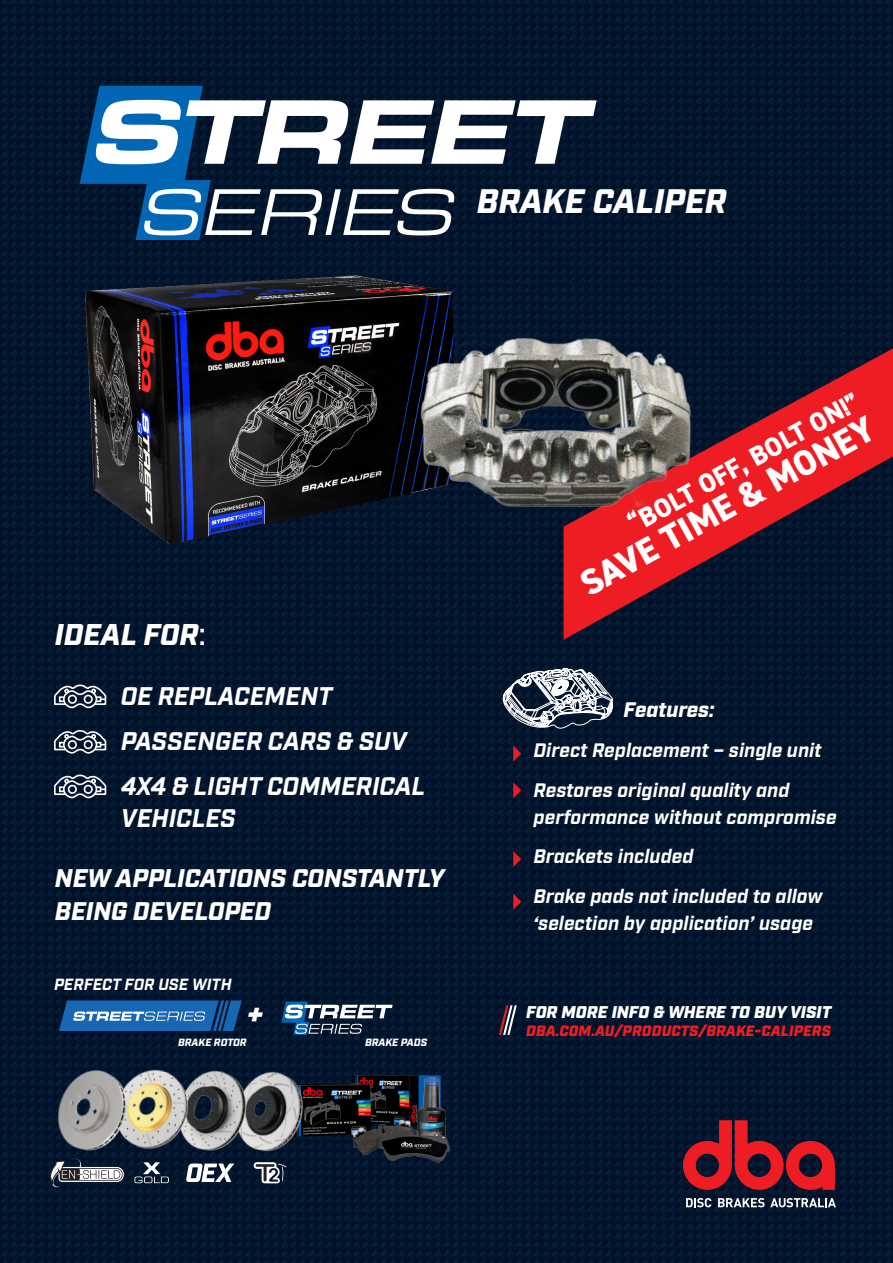
<style>
.page{position:relative;width:893px;height:1263px;background:#fff}
.page>*{position:absolute;margin:0;border:0;box-sizing:border-box;transform-origin:0 0}
.t1{font:800 36px "DIN2014";color:#fff}
.t2{font:italic 800 35.1px "DIN2014";color:#fff}
.t3{font:italic 900 34.05px "Industry";color:#fff}
.t4{font:italic 900 30px "Industry";color:#fff}
.t5{font:800 27px "DIN2014";color:#fff}
.t6{font:italic 700 25.5px/32.4px "Industry";letter-spacing:-.005em;color:#fff}
.t7{font:italic 900 25.5px/32.4px "Industry";letter-spacing:-.005em;color:#fff}
.t8{font:italic 900 21px "Industry";letter-spacing:-.005em;color:#fff}
.t9{font:italic 700 19.5px/27px "Industry";color:#fff}
.t10{font:italic 900 16.95px "Industry";color:#fff}
.t11{font:italic 700 16.2px "Industry";color:#fff}
.t12{font:italic 900 15px "Industry";letter-spacing:.01em;color:#ee1d23}
.t13{font:italic 900 10.5px "Industry";color:#fff}
.s1{font-weight:500;font-style:normal}
.s2{font-weight:700}
</style>
<div class="page">
<img style="left:0;top:0;width:893px;height:1263px">
<img style="left:260px;top:1049px;width:221px;height:125px">
<img style="left:409px;top:1074px;width:44px;height:44px">
<img style="left:349px;top:1118px;width:104px;height:46px">
<svg style="left:513px;top:746px;width:8px;height:16px"></svg>
<svg style="left:513px;top:851px;width:8px;height:16px"></svg>
<svg style="left:513px;top:894px;width:8px;height:16px"></svg>
<svg style="left:513px;top:782px;width:8px;height:16px"></svg>
<svg style="left:686px;top:1198px;width:25px;height:9px"></svg>
<svg style="left:718px;top:1198px;width:118px;height:9px"></svg>
<svg style="left:683px;top:1120px;width:152px;height:70px;background:#771927"></svg>
<svg style="left:499px;top:1005px;width:18px;height:30px"></svg>
<svg style="left:80px;top:86px;width:517px;height:154px"></svg>
<svg style="left:281px;top:1001px;width:112px;height:34px"></svg>
<svg style="left:502px;top:668px;width:111px;height:61px"></svg>
<svg style="left:53px;top:683px;width:54px;height:26px"></svg>
<svg style="left:53px;top:729px;width:54px;height:25px"></svg>
<svg style="left:53px;top:774px;width:54px;height:25px"></svg>
<img style="left:65px;top:248px;width:609px;height:344px">
<svg style="left:539px;top:345px;width:354px;height:295px;background:#601829"></svg>
<img style="left:384px;top:307px;width:359px;height:228px">
<img style="left:222px;top:1052px;width:107px;height:118px">
<img style="left:164px;top:1054px;width:98px;height:109px">
<img style="left:139px;top:1059px;width:56px;height:99px">
<img style="left:46px;top:1059px;width:93px;height:101px">
<svg style="left:134px;top:1162px;width:35px;height:21px"></svg>
<svg style="left:186px;top:1163px;width:48px;height:19px"></svg>
<svg style="left:254px;top:1162px;width:33px;height:21px"></svg>
<svg style="left:50px;top:1158px;width:74px;height:29px"></svg>
<svg style="left:59px;top:1000px;width:183px;height:31px;background:#2c6dad"></svg>
<p class="t3" style="left:477px;top:181px;width:251px">BRAKE CALIPER</p>
<p class="t4" style="left:55px;top:617px;width:152px">IDEAL FOR<span class="s1">:</span></p>
<p class="t6" style="left:121px;top:681px;width:213px">OE REPLACEMENT</p>
<p class="t6" style="left:121px;top:726px;width:288px">PASSENGER CARS &amp; SUV</p>
<p class="t6" style="left:121px;top:771px;width:306px">4X4 &amp; LIGHT COMMERICAL<br>VEHICLES</p>
<p class="t7" style="left:55px;top:864px;width:391px">NEW APPLICATIONS CONSTANTLY<br>BEING DEVELOPED</p>
<p class="t11" style="left:54px;top:975px;width:179px">PERFECT FOR USE WITH</p>
<p class="t2" style="left:244px;top:991px;width:32px">+</p>
<p class="t13" style="left:178px;top:1036px;width:70px">BRAKE ROTOR</p>
<p class="t13" style="left:365px;top:1036px;width:64px">BRAKE PADS</p>
<p class="t5" style="left:623px;top:509px;width:260px;rotate:-29deg">“BOLT OFF, BOLT ON!”</p>
<p class="t1" style="left:571px;top:565px;width:332px;rotate:-29deg">SAVE TIME &amp; MONEY</p>
<p class="t8" style="left:624px;top:697px;width:92px">Features<span class="s2">:</span></p>
<p class="t9" style="left:534px;top:738px;width:290px">Direct Replacement – single unit</p>
<p class="t9" style="left:534px;top:777px;width:304px">Restores original quality and performance without compromise</p>
<p class="t9" style="left:534px;top:844px;width:161px">Brackets included</p>
<p class="t9" style="left:534px;top:884px;width:290px">Brake pads not included to allow ‘selection by application’ usage</p>
<p class="t10" style="left:526px;top:1002px;width:306px">FOR MORE INFO &amp; WHERE TO BUY VISIT</p>
<p class="t12" style="left:526px;top:1021px;width:306px">DBA.COM.AU/PRODUCTS/BRAKE-CALIPERS</p>
</div>
